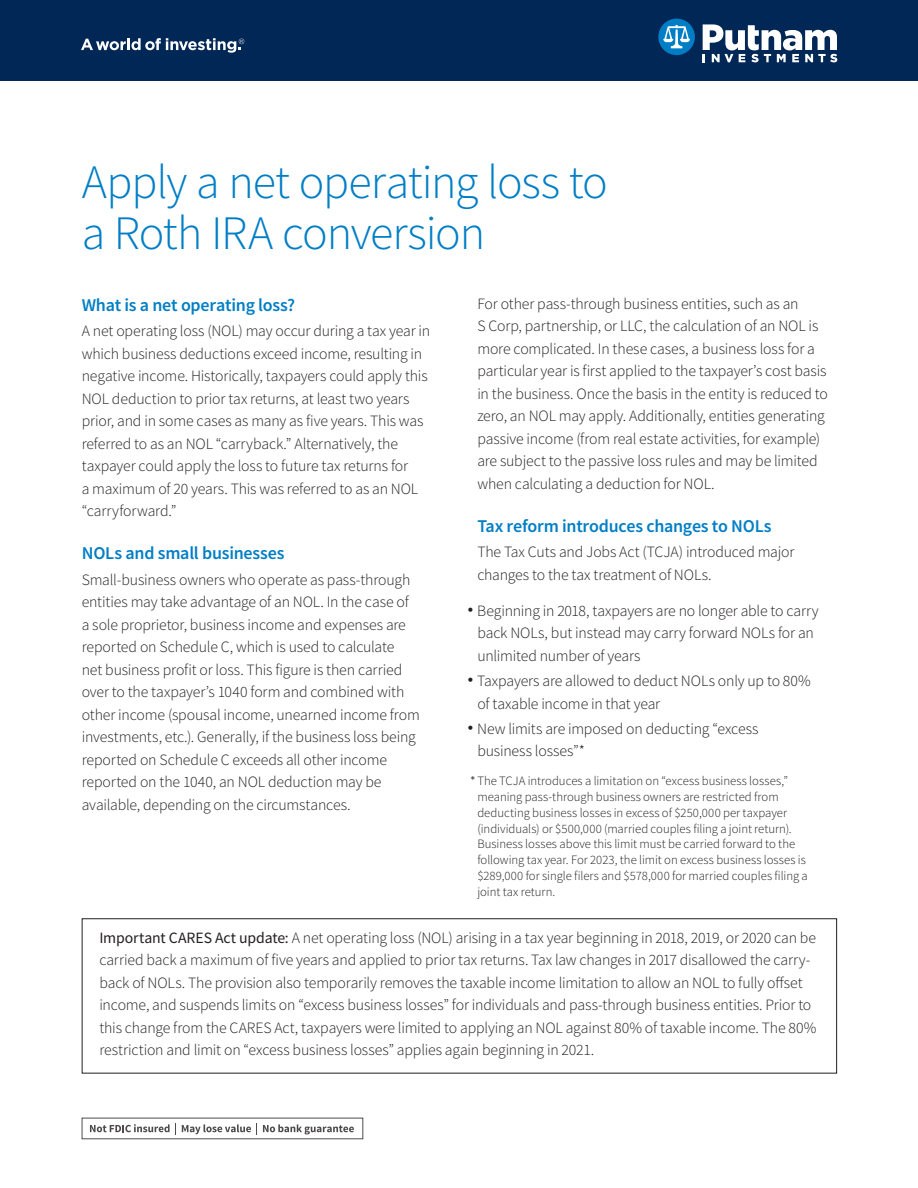
<style>
.page{position:relative;width:918px;height:1188px;background:#fff}
.page>*{position:absolute;margin:0;border:0;box-sizing:border-box;transform-origin:0 0}
.Headline{font:300 48px/51px "Source Sans Pro";letter-spacing:-.025em;color:#007ec5}
.Subhead{font:600 18px "Source Sans Pro";letter-spacing:-.01em;color:#007ec5}
.Body{font:300 15.75px/22.5px "Source Sans Pro";letter-spacing:-.01em;color:#231f20}
.t1{font:300 12.75px/15.8px "Source Sans Pro";color:#231f20}
.s1{font-weight:400}
</style>
<div class="page">
<svg style="left:90px;top:1124px;width:86px;height:11px"></svg>
<svg style="left:182px;top:1124px;width:75px;height:11px"></svg>
<svg style="left:263px;top:1124px;width:91px;height:10px"></svg>
<div style="left:0;top:0;width:918px;height:81px;background:#002756"></div>
<svg style="left:658px;top:19px;width:37px;height:36px"></svg>
<svg style="left:703px;top:24px;width:134px;height:38px"></svg>
<svg style="left:81px;top:38px;width:163px;height:15px"></svg>
<div style="left:82px;top:918px;width:755px;height:156px;border:1px solid #231f20"></div>
<p class="Headline" style="left:82px;top:157px;width:528px">Apply a net operating loss to a Roth IRA conversion</p>
<p class="Body" style="left:477px;top:292px;width:352px">For other pass-through business entities, such as an<br>S Corp, partnership, or LLC, the calculation of an NOL is more complicated. In these cases, a business loss for a particular year is first applied to the taxpayer’s cost basis in the business. Once the basis in the entity is reduced to zero, an NOL may apply. Additionally, entities generating passive income (from real estate activities, for example) are subject to the passive loss rules and may be limited when calculating a deduction for NOL.</p>
<p class="Subhead" style="left:477px;top:514px;width:296px">Tax reform introduces changes to NOLs</p>
<p class="Body" style="left:477px;top:541px;width:319px">The Tax Cuts and Jobs Act (TCJA) introduced major changes to the tax treatment of NOLs.</p>
<p class="Body" style="left:477px;top:599px;width:343px">Beginning in 2018, taxpayers are no longer able to carry</p>
<p class="Subhead" style="left:82px;top:293px;width:215px">What is a net operating loss?</p>
<p class="Body" style="left:82px;top:320px;width:350px">A net operating loss (NOL) may occur during a tax year in which business deductions exceed income, resulting in negative income. Historically, taxpayers could apply this NOL deduction to prior tax returns, at least two years prior, and in some cases as many as five years. This was referred to as an NOL “carryback.” Alternatively, the taxpayer could apply the loss to future tax returns for<br>a maximum of 20 years. This was referred to as an NOL “carryforward.”</p>
<p class="Subhead" style="left:82px;top:541px;width:204px">NOLs and small businesses</p>
<p class="Body" style="left:82px;top:568px;width:340px">Small-business owners who operate as pass-through entities may take advantage of an NOL. In the case of a sole proprietor, business income and expenses are reported on Schedule C, which is used to calculate<br>net business profit or loss. This figure is then carried over to the taxpayer’s 1040 form and combined with other income (spousal income, unearned income from investments, etc.). Generally, if the business loss being reported on Schedule C exceeds all other income reported on the 1040, an NOL deduction may be available, depending on the circumstances.</p>
<p class="Body" style="left:477px;top:599px;width:338px">•<br>back NOLs, but instead may carry forward NOLs for an unlimited number of years</p>
<p class="Body" style="left:477px;top:670px;width:335px">Taxpayers are allowed to deduct NOLs only up to 80%</p>
<p class="Body" style="left:477px;top:670px;width:184px">•<br>of taxable income in that year</p>
<p class="Body" style="left:477px;top:717px;width:283px">New limits are imposed on deducting “excess</p>
<p class="Body" style="left:477px;top:717px;width:109px">•<br>business losses”*</p>
<p class="t1" style="left:477px;top:773px;width:332px">The TCJA introduces a limitation on “excess business losses,” meaning pass-through business owners are restricted from deducting business losses in excess of $250,000 per taxpayer (individuals) or $500,000 (married couples filing a joint return).<br>Business losses above this limit must be carried forward to the following tax year. For 2023, the limit on excess business losses is $289,000 for single filers and $578,000 for married couples filing a joint tax return.</p>
<p class="Body" style="left:99px;top:927px;width:719px"><span class="s1">Important CARES Act update:</span> A net operating loss (NOL) arising in a tax year beginning in 2018, 2019, or 2020 can be carried back a maximum of five years and applied to prior tax returns. Tax law changes in 2017 disallowed the carry&shy;back of NOLs. The provision also temporarily removes the taxable income limitation to allow an NOL to fully offset income, and suspends limits on “excess business losses” for individuals and pass-through business entities. Prior to this change from the CARES Act, taxpayers were limited to applying an NOL against 80% of taxable income. The 80% restriction and limit on “excess business losses” applies again beginning in 2021.</p>
</div>
